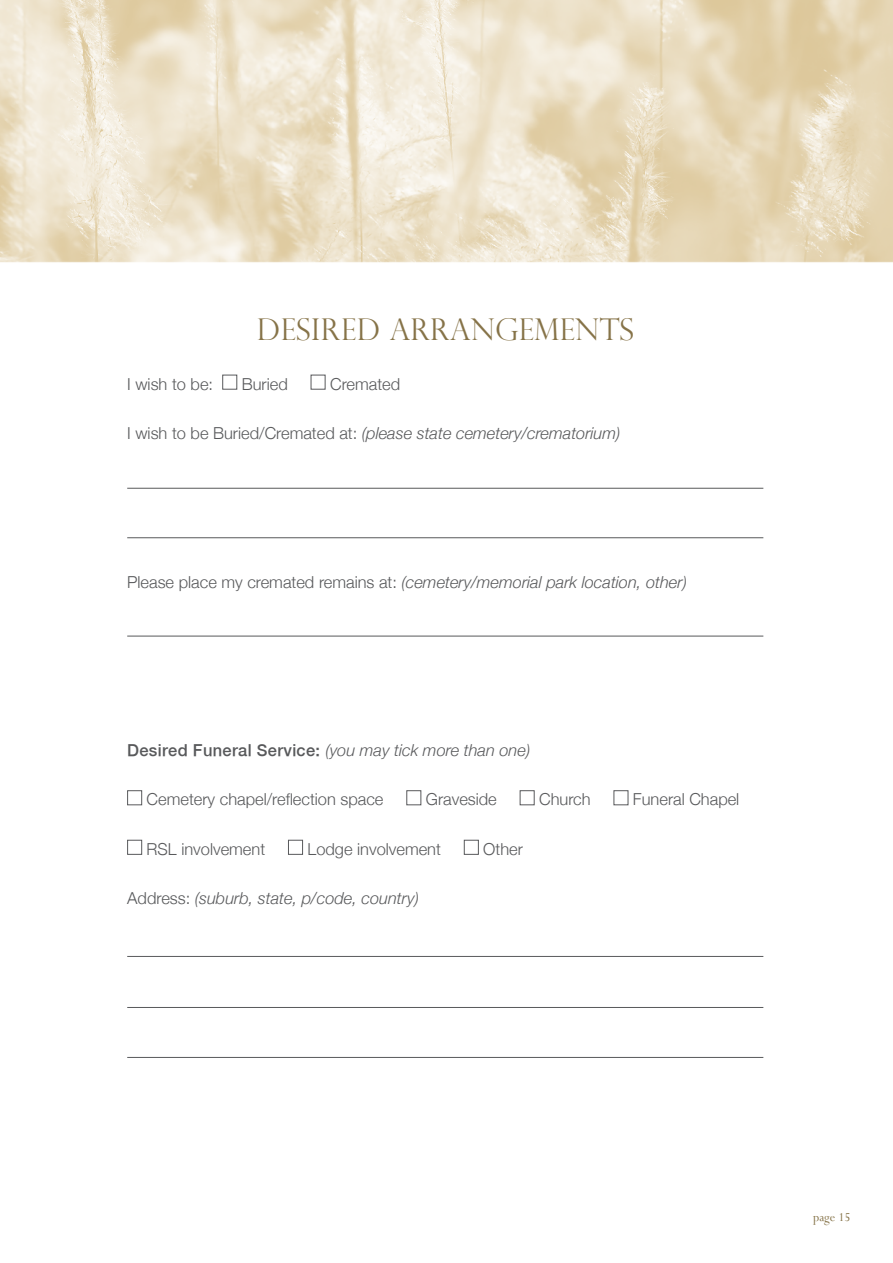
<style>
.page{position:relative;width:893px;height:1263px;background:#fff}
.page>*{position:absolute;margin:0;border:0;box-sizing:border-box;transform-origin:0 0}
.t1{font:300 30px "Perpetua Titling";letter-spacing:.005em;color:#867348}
.t2{font:italic 300 16.5px "Helvetica Neue";color:#58595b}
.t3{font:300 16.5px "Helvetica Neue";color:#58595b}
.t4{font:13.5px "Perpetua";color:#867348}
.s1{font-style:normal}
.s2{font-weight:500;font-style:normal}
</style>
<div class="page">
<img style="left:0;top:0;width:893px;height:263px">
<div style="left:222px;top:375px;width:15px;height:15px;border:1px solid #58595b"></div>
<div style="left:311px;top:375px;width:14px;height:15px;border:1px solid #58595b"></div>
<hr style="left:127px;top:488px;width:636px;height:1px;background:#58595b">
<hr style="left:127px;top:537px;width:636px;height:1px;background:#58595b">
<div style="left:127px;top:790px;width:15px;height:15px;border:1px solid #58595b"></div>
<div style="left:406px;top:790px;width:15px;height:15px;border:1px solid #58595b"></div>
<div style="left:520px;top:790px;width:15px;height:15px;border:1px solid #58595b"></div>
<div style="left:613px;top:790px;width:15px;height:15px;border:1px solid #58595b"></div>
<div style="left:127px;top:840px;width:15px;height:15px;border:1px solid #58595b"></div>
<div style="left:288px;top:840px;width:15px;height:15px;border:1px solid #58595b"></div>
<div style="left:464px;top:840px;width:15px;height:15px;border:1px solid #58595b"></div>
<hr style="left:127px;top:636px;width:636px;height:1px;background:#58595b">
<hr style="left:127px;top:956px;width:636px;height:1px;background:#58595b">
<hr style="left:127px;top:1007px;width:636px;height:1px;background:#58595b">
<hr style="left:127px;top:1057px;width:636px;height:1px;background:#58595b">
<h1 class="t1" style="left:257px;top:311px;width:379px">DESIRED ARRANGEMENTS</h1>
<p class="t3" style="left:127px;top:374px;width:87px">I wish to be:</p>
<p class="t3" style="left:242px;top:374px;width:48px">Buried</p>
<p class="t3" style="left:330px;top:374px;width:72px">Cremated</p>
<p class="t2" style="left:127px;top:423px;width:495px"><span class="s1">I wish to be Buried/Cremated at:</span> (please state cemetery/crematorium)</p>
<p class="t2" style="left:127px;top:572px;width:561px"><span class="s1">Please place my cremated remains at:</span> (cemetery/memorial park location, other)</p>
<p class="t2" style="left:127px;top:740px;width:405px"><span class="s2">Desired Funeral Service:</span> (you may tick more than one)</p>
<p class="t3" style="left:147px;top:789px;width:238px">Cemetery chapel/reflection space</p>
<p class="t3" style="left:426px;top:789px;width:73px">Graveside</p>
<p class="t3" style="left:539px;top:789px;width:53px">Church</p>
<p class="t3" style="left:633px;top:789px;width:108px">Funeral Chapel</p>
<p class="t3" style="left:147px;top:839px;width:120px">RSL involvement</p>
<p class="t3" style="left:307px;top:839px;width:135px">Lodge involvement</p>
<p class="t3" style="left:483px;top:839px;width:41px">Other</p>
<p class="t2" style="left:127px;top:888px;width:293px"><span class="s1">Address:</span> (suburb, state, p/code, country)</p>
<p class="t4" style="left:813px;top:1208px;width:39px">page 15</p>
</div>
